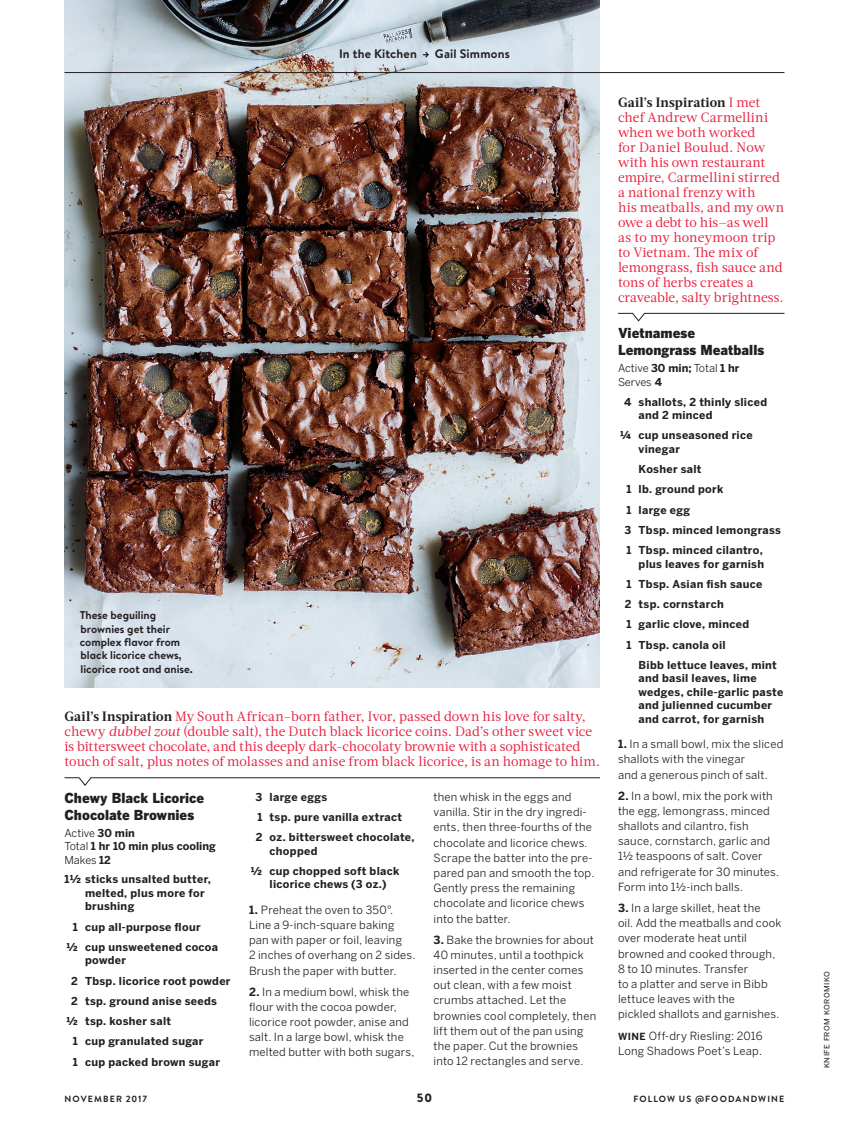
<style>
.page{position:relative;width:864px;height:1134px;background:#fff}
.page>*{position:absolute;margin:0;border:0;box-sizing:border-box;transform-origin:0 0}
.t1{font:900 13.65px/16.8px "Benton Gothic";color:#231f20}
.t2{font:13.5px/15px "Acta";letter-spacing:.005em;color:#e71f3d}
.t3{font:700 12.3px "Brandon Text";letter-spacing:.015em;color:#231f20}
.t4{font:900 12px "Brandon Text";color:#231f20}
.t5{font:11.25px/15.1px "Benton Sans FB";letter-spacing:.015em;color:#231f20}
.t6{font:700 11.25px/13.4px "Brandon Text";color:#231f20}
.t7{font:700 10.8px/20.2px "Benton Sans FB";letter-spacing:.025em;color:#231f20}
.t8{font:700 10.8px/13.5px "Benton Sans FB";color:#231f20}
.t9{font:10.8px/13.5px "Benton Sans FB";color:#231f20}
.t10{font:700 9px "Brandon Text";letter-spacing:.125em;color:#231f20}
.t11{font:9px "Benton Sans FB Regular SC";letter-spacing:.05em;color:#231f20}
.s1{font-weight:700;color:#231f20}
.s2{font-style:italic}
.s3{font-weight:700}
.s4{font-weight:400}
.s5{font-weight:700;font-size:9.75px}
</style>
<div class="page">
<img style="left:64px;top:0;width:536px;height:688px">
<svg style="left:64px;top:777px;width:536px;height:9px"></svg>
<svg style="left:618px;top:313px;width:167px;height:9px"></svg>
<hr style="left:64px;top:72px;width:720px;height:1px;background:#231f20">
<svg style="left:423px;top:52px;width:6px;height:6px"></svg>
<p class="t3" style="left:339px;top:45px;width:79px">In the Kitchen</p>
<p class="t3" style="left:435px;top:45px;width:76px">Gail Simmons</p>
<p class="t6" style="left:80px;top:609px;width:115px">These beguiling brownies get their complex flavor from black licorice chews, licorice root and anise.</p>
<p class="t2" style="left:64px;top:709px;width:537px"><span class="s1">Gail’s Inspiration</span> My South African–born father, Ivor, passed down his love for salty, chewy <span class="s2">dubbel zout</span> (double salt), the Dutch black licorice coins. Dad’s other sweet vice is bittersweet chocolate, and this deeply dark-chocolaty brownie with a sophisticated touch of salt, plus notes of molasses and anise from black licorice, is an homage to him.</p>
<p class="t5" style="left:434px;top:789px;width:162px">then whisk in the eggs and vanilla. Stir in the dry ingredi&shy;ents, then three-fourths of the chocolate and licorice chews.<br>Scrape the batter into the pre&shy;pared pan and smooth the top.<br>Gently press the remaining chocolate and licorice chews into the batter.</p>
<p class="t5" style="left:434px;top:932px;width:164px"><span class="s3">3.</span> Bake the brownies for about<br>40 minutes, until a toothpick inserted in the center comes out clean, with a few moist crumbs attached. Let the brownies cool completely, then lift them out of the pan using the paper. Cut the brownies into 12 rectangles and serve.</p>
<p class="t1" style="left:64px;top:790px;width:141px">Chewy Black Licorice<br>Chocolate Brownies</p>
<p class="t8" style="left:64px;top:826px;width:153px"><span class="s4">Active</span> 30 min<br><span class="s4">Total</span> 1 hr 10 min plus cooling<br><span class="s4">Makes</span> 12</p>
<p class="t7" style="left:85px;top:873px;width:127px;line-height:13.5px;text-indent:-21px">1½ sticks unsalted butter, melted, plus more for brushing</p>
<p class="t7" style="left:66px;top:917px;width:154px;text-indent:7px">1 cup all-purpose flour<br>½ cup unsweetened cocoa</p>
<p class="t7" style="left:85px;top:950px;width:42px">powder</p>
<p class="t7" style="left:71px;top:971px;width:161px">2 Tbsp. licorice root powder</p>
<p class="t7" style="left:71px;top:991px;width:147px">2 tsp. ground anise seeds</p>
<p class="t7" style="left:66px;top:1011px;width:107px">½ tsp. kosher salt</p>
<p class="t7" style="left:73px;top:1031px;width:132px">1 cup granulated sugar</p>
<p class="t7" style="left:73px;top:1052px;width:149px">1 cup packed brown sugar</p>
<p class="t7" style="left:256px;top:787px;width:161px">3 large eggs<br>1 tsp. pure vanilla extract<br>2 oz. bittersweet chocolate,</p>
<p class="t7" style="left:251px;top:841px;width:150px;text-indent:19px">chopped<br>½ cup chopped soft black</p>
<p class="t7" style="left:270px;top:874px;width:118px">licorice chews (3 oz.)</p>
<p class="t5" style="left:249px;top:902px;width:168px"><span class="s3">1.</span> Preheat the oven to 350°.<br>Line a 9-inch-square baking pan with paper or foil, leaving<br>2 inches of overhang on 2 sides.<br>Brush the paper with butter.</p>
<p class="t5" style="left:249px;top:984px;width:167px"><span class="s3">2.</span> In a medium bowl, whisk the flour with the cocoa powder, licorice root powder, anise and salt. In a large bowl, whisk the melted butter with both sugars,</p>
<p class="t2" style="left:618px;top:95px;width:168px"><span class="s1">Gail’s Inspiration</span> I met chef Andrew Carmellini when we both worked<br>for Daniel Boulud. Now with his own restaurant empire, Carmellini stirred a national frenzy with<br>his meatballs, and my own owe a debt to his—as well as to my honeymoon trip to Vietnam. The mix of lemongrass, fish sauce and tons of herbs creates a craveable, salty brightness.</p>
<p class="t1" style="left:618px;top:325px;width:148px">Vietnamese<br>Lemongrass Meatballs</p>
<p class="t9" style="left:618px;top:361px;width:123px">Active <span class="s3">30 min;</span> Total <span class="s3">1 hr<br></span>Serves <span class="s3">4</span></p>
<p class="t7" style="left:639px;top:395px;width:130px;line-height:13.5px;text-indent:-15px">4 shallots, 2 thinly sliced and 2 minced</p>
<p class="t7" style="left:639px;top:429px;width:116px;line-height:13.5px;text-indent:-19px">¼ cup unseasoned rice vinegar</p>
<p class="t7" style="left:625px;top:459px;width:158px;text-indent:14px">Kosher salt<br>1 lb. ground pork<br>1 large egg<br>3 Tbsp. minced lemongrass<br>1 Tbsp. minced cilantro,</p>
<p class="t7" style="left:625px;top:553px;width:141px;text-indent:14px">plus leaves for garnish<br>1 Tbsp. Asian fish sauce<br>2 tsp. cornstarch<br>1 garlic clove, minced<br>1 Tbsp. canola oil</p>
<p class="t7" style="left:639px;top:658px;width:146px;line-height:13.5px">Bibb lettuce leaves, mint and basil leaves, lime wedges, chile-garlic paste and julienned cucumber and carrot, for garnish</p>
<p class="t5" style="left:618px;top:736px;width:167px"><span class="s3">1.</span> In a small bowl, mix the sliced shallots with the vinegar<br>and a generous pinch of salt.</p>
<p class="t5" style="left:618px;top:788px;width:163px"><span class="s3">2.</span> In a bowl, mix the pork with the egg, lemongrass, minced shallots and cilantro, fish sauce, cornstarch, garlic and<br>1½ teaspoons of salt. Cover and refrigerate for 30 minutes.<br>Form into 1½-inch balls.</p>
<p class="t5" style="left:618px;top:900px;width:165px"><span class="s3">3.</span> In a large skillet, heat the<br>oil. Add the meatballs and cook over moderate heat until browned and cooked through,<br>8 to 10 minutes. Transfer<br>to a platter and serve in Bibb lettuce leaves with the<br>pickled shallots and garnishes.</p>
<p class="t5" style="left:618px;top:1028px;width:146px"><span class="s5">WINE</span> Off-dry Riesling: 2016<br>Long Shadows Poet’s Leap.</p>
<p class="t10" style="left:65px;top:1093px;width:84px">NOVEMBER 2017</p>
<p class="t4" style="left:417px;top:1089px;width:17px">50</p>
<p class="t10" style="left:633px;top:1093px;width:152px">FOLLOW US @FOODANDWINE</p>
<p class="t11" style="left:820px;top:1068px;width:98px;rotate:-90deg">knife from koromiko</p>
</div>
